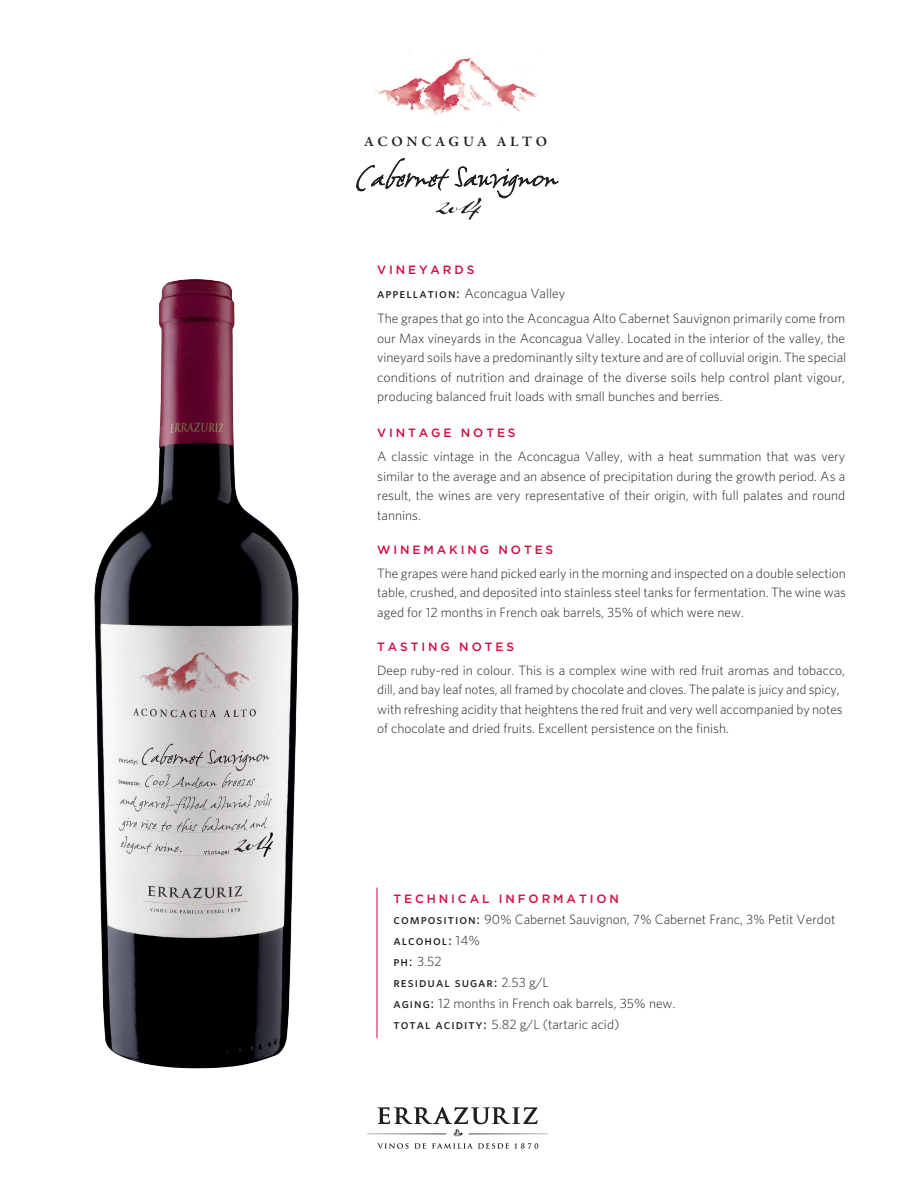
<style>
.page{position:relative;width:915px;height:1191px;background:#fff}
.page>*{position:absolute;margin:0;border:0;box-sizing:border-box;transform-origin:0 0}
.t1{font:55.05px "Johann Sparkling ITC";color:#231f20;scale:1.08 1}
.t2{font:600 14.55px "Garamond Premr Pro";letter-spacing:.25em;color:#231f20}
.t3{font:300 13.5px/19.5px "Whitney";color:#231f20}
.t4{font:13.5px "Whitney Medium SC";letter-spacing:.075em;color:#231f20}
.t5{font:500 12px "Gotham";letter-spacing:.24em;color:#d10e40}
.s1{font-family:"Whitney Medium SC";font-weight:400}
.s2{font-family:"Whitney";font-weight:300}
</style>
<div class="page">
<img style="left:94px;top:279px;width:284px;height:790px">
<hr style="left:367px;top:1133px;width:79px;height:1px;background:#231f20">
<hr style="left:468px;top:1133px;width:79px;height:1px;background:#231f20">
<svg style="left:377px;top:1106px;width:160px;height:30px"></svg>
<svg style="left:377px;top:1143px;width:31px;height:5px"></svg>
<svg style="left:414px;top:1143px;width:12px;height:5px"></svg>
<svg style="left:432px;top:1143px;width:106px;height:5px"></svg>
<img style="left:375px;top:52px;width:163px;height:64px">
<svg style="left:356px;top:158px;width:203px;height:41px"></svg>
<hr style="left:376px;top:887px;width:1px;height:151px;background:#d10e40">
<p class="t2" style="left:364px;top:133px;width:184px">ACONCAGUA ALTO</p>
<h1 class="t1" style="left:433px;top:161px;width:46px">2014</h1>
<p class="t5" style="left:377px;top:262px;width:99px">VINEYARDS</p>
<p class="t3" style="left:377px;top:280px;width:469px;line-height:25.5px"><span class="s1">appellation:</span> Aconcagua Valley<br>The grapes that go into the Aconcagua Alto Cabernet Sauvignon primarily come from</p>
<p class="t3" style="left:377px;top:328px;width:470px;text-align:justify">our Max vineyards in the Aconcagua Valley. Located in the interior of the valley, the vineyard soils have a predominantly silty texture and are of colluvial origin. The special conditions of nutrition and drainage of the diverse soils help control plant vigour, producing balanced fruit loads with small bunches and berries.</p>
<p class="t5" style="left:377px;top:426px;width:140px">VINTAGE NOTES</p>
<p class="t3" style="left:377px;top:446px;width:469px;text-align:justify">A classic vintage in the Aconcagua Valley, with a heat summation that was very similar to the average and an absence of precipitation during the growth period. As a result, the wines are very representative of their origin, with full palates and round tannins.</p>
<p class="t5" style="left:377px;top:542px;width:177px">WINEMAKING NOTES</p>
<p class="t3" style="left:377px;top:563px;width:470px;text-align:justify">The grapes were hand picked early in the morning and inspected on a double selection table, crushed, and deposited into stainless steel tanks for fermentation. The wine was aged for 12 months in French oak barrels, 35% of which were new.</p>
<p class="t5" style="left:377px;top:639px;width:138px">TASTING NOTES</p>
<p class="t3" style="left:377px;top:660px;width:469px">Deep ruby-red in colour. This is a complex wine with red fruit aromas and tobacco, dill, and bay leaf notes, all framed by chocolate and cloves. The palate is juicy and spicy, with refreshing acidity that heightens the red fruit and very well accompanied by notes of chocolate and dried fruits. Excellent persistence on the finish.</p>
<p class="t5" style="left:393px;top:892px;width:227px">TECHNICAL INFORMATION</p>
<p class="t3" style="left:393px;top:909px;width:443px"><span class="s1">composition:</span> 90% Cabernet Sauvignon, 7% Cabernet Franc, 3% Petit Verdot</p>
<p class="t4" style="left:393px;top:932px;width:88px">alcohol: <span class="s2">14%</span></p>
<p class="t3" style="left:393px;top:951px;width:50px"><span class="s1">ph:</span> 3.52</p>
<p class="t4" style="left:393px;top:974px;width:157px">residual sugar: <span class="s2">2.53 g/L</span></p>
<p class="t3" style="left:393px;top:992px;width:283px;line-height:21px"><span class="s1">aging:</span> 12 months in French oak barrels, 35% new. <span class="s1">total acidity:</span> 5.82 g/L (tartaric acid)</p>
</div>
